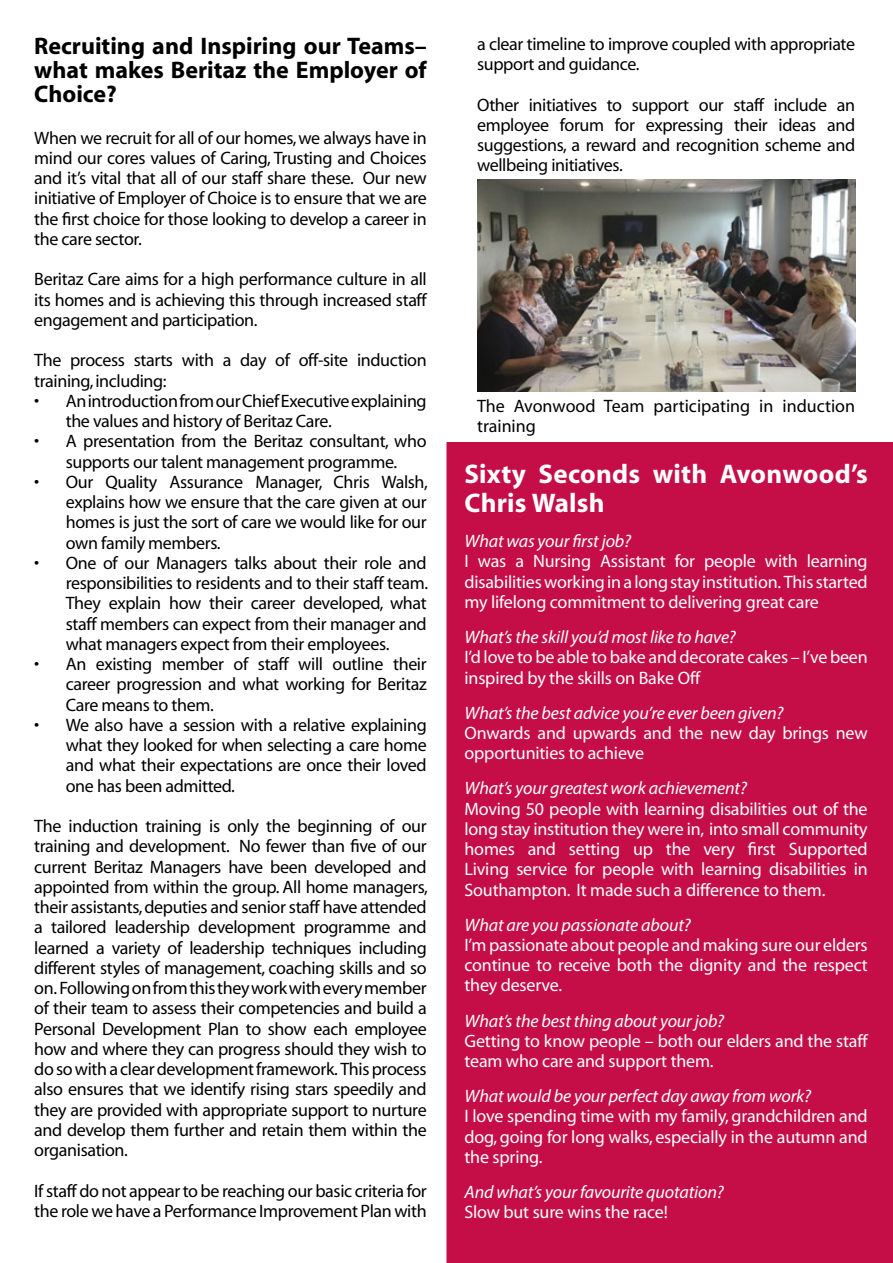
<style>
.page{position:relative;width:893px;height:1263px;background:#fff}
.page>*{position:absolute;margin:0;border:0;box-sizing:border-box;transform-origin:0 0}
.t1{font:700 27px/29.2px "Myriad";letter-spacing:.01em;color:#fff}
.t2{font:700 24px/24px "Myriad";color:#000;text-align:justify}
.t3{font:18px/20.2px "Myriad";letter-spacing:-.02em;color:#000;text-align:justify}
.t4{font:18px/20.2px "Myriad";letter-spacing:-.01em;color:#fff;text-align:justify}
.t5{font:italic 18px "Myriad Pro";letter-spacing:-.01em;color:#fff}
.t6{font:18px/20.2px "Myriad";color:#000}
</style>
<div class="page">
<div style="left:446px;top:442px;width:447px;height:821px;background:#c50e47"></div>
<img style="left:477px;top:180px;width:378px;height:212px">
<h2 class="t2" style="left:34px;top:35px;width:394px">Recruiting and Inspiring our Teams– what makes Beritaz the Employer of Choice?</h2>
<p class="t3" style="left:34px;top:128px;width:394px">When we recruit for all of our homes, we always have in mind our cores values of Caring, Trusting and Choices and it’s vital that all of our staff share these. Our new initiative of Employer of Choice is to ensure that we are the first choice for those looking to develop a career in the care sector.</p>
<p class="t3" style="left:34px;top:270px;width:394px">Beritaz Care aims for a high performance culture in all its homes and is achieving this through increased staff engagement and participation.</p>
<p class="t3" style="left:34px;top:351px;width:394px">The process starts with a day of off-site induction training, including:</p>
<p class="t3" style="left:66px;top:391px;width:362px;text-indent:-32px">• An introduction from our Chief Executive explaining the values and history of Beritaz Care.</p>
<p class="t3" style="left:34px;top:432px;width:394px;text-align:center">• A presentation from the Beritaz consultant, who supports our talent management programme.</p>
<p class="t3" style="left:66px;top:472px;width:364px;text-indent:-32px">• Our Quality Assurance Manager, Chris Walsh, explains how we ensure that the care given at our homes is just the sort of care we would like for our own family members.</p>
<p class="t3" style="left:66px;top:553px;width:364px;text-indent:-32px">• One of our Managers talks about their role and responsibilities to residents and to their staff team.<br>They explain how their career developed, what staff members can expect from their manager and what managers expect from their employees.</p>
<p class="t3" style="left:66px;top:655px;width:362px;text-indent:-32px">• An existing member of staff will outline their career progression and what working for Beritaz Care means to them.</p>
<p class="t3" style="left:66px;top:715px;width:362px;text-indent:-32px">• We also have a session with a relative explaining what they looked for when selecting a care home and what their expectations are once their loved one has been admitted.</p>
<p class="t3" style="left:34px;top:817px;width:395px">The induction training is only the beginning of our training and development. No fewer than five of our current Beritaz Managers have been developed and appointed from within the group. All home managers, their assistants, deputies and senior staff have attended a tailored leadership development programme and learned a variety of leadership techniques including different styles of management, coaching skills and so on. Following on from this they work with every member of their team to assess their competencies and build a Personal Development Plan to show each employee how and where they can progress should they wish to do so with a clear development framework. This process also ensures that we identify rising stars speedily and they are provided with appropriate support to nurture and develop them further and retain them within the organisation.</p>
<p class="t3" style="left:34px;top:1181px;width:394px">If staff do not appear to be reaching our basic criteria for the role we have a Performance Improvement Plan with</p>
<p class="t3" style="left:477px;top:34px;width:380px">a clear timeline to improve coupled with appropriate support and guidance.</p>
<p class="t3" style="left:477px;top:95px;width:380px">Other initiatives to support our staff include an employee forum for expressing their ideas and suggestions, a reward and recognition scheme and wellbeing initiatives.</p>
<p class="t6" style="left:477px;top:396px;width:380px">The Avonwood Team participating in induction training</p>
<h1 class="t1" style="left:464px;top:460px;width:405px">Sixty Seconds with Avonwood’s<br>Chris Walsh</h1>
<p class="t5" style="left:464px;top:530px;width:168px">What was your first job?</p>
<p class="t4" style="left:464px;top:552px;width:405px">I was a Nursing Assistant for people with learning disabilities working in a long stay institution. This started my lifelong commitment to delivering great care</p>
<p class="t5" style="left:464px;top:626px;width:273px">What’s the skill you’d most like to have?</p>
<p class="t4" style="left:464px;top:648px;width:405px">I’d love to be able to bake and decorate cakes – I’ve been inspired by the skills on Bake Off</p>
<p class="t5" style="left:464px;top:702px;width:321px">What’s the best advice you’re ever been given?</p>
<p class="t4" style="left:464px;top:724px;width:405px">Onwards and upwards and the new day brings new opportunities to achieve</p>
<p class="t5" style="left:464px;top:777px;width:284px">What’s your greatest work achievement?</p>
<p class="t4" style="left:464px;top:799px;width:405px">Moving 50 people with learning disabilities out of the long stay institution they were in, into small community homes and setting up the very first Supported Living service for people with learning disabilities in Southampton. It made such a difference to them.</p>
<p class="t5" style="left:464px;top:913px;width:228px">What are you passionate about?</p>
<p class="t4" style="left:464px;top:935px;width:405px">I’m passionate about people and making sure our elders continue to receive both the dignity and the respect they deserve.</p>
<p class="t5" style="left:464px;top:1009px;width:261px">What’s the best thing about your job?</p>
<p class="t4" style="left:464px;top:1031px;width:405px">Getting to know people – both our elders and the staff team who care and support them.</p>
<p class="t5" style="left:464px;top:1085px;width:348px">What would be your perfect day away from work?</p>
<p class="t4" style="left:464px;top:1107px;width:405px">I love spending time with my family, grandchildren and dog, going for long walks, especially in the autumn and the spring.</p>
<p class="t5" style="left:464px;top:1181px;width:261px">And what’s your favourite quotation?</p>
<p class="t4" style="left:464px;top:1203px;width:205px">Slow but sure wins the race!</p>
</div>
